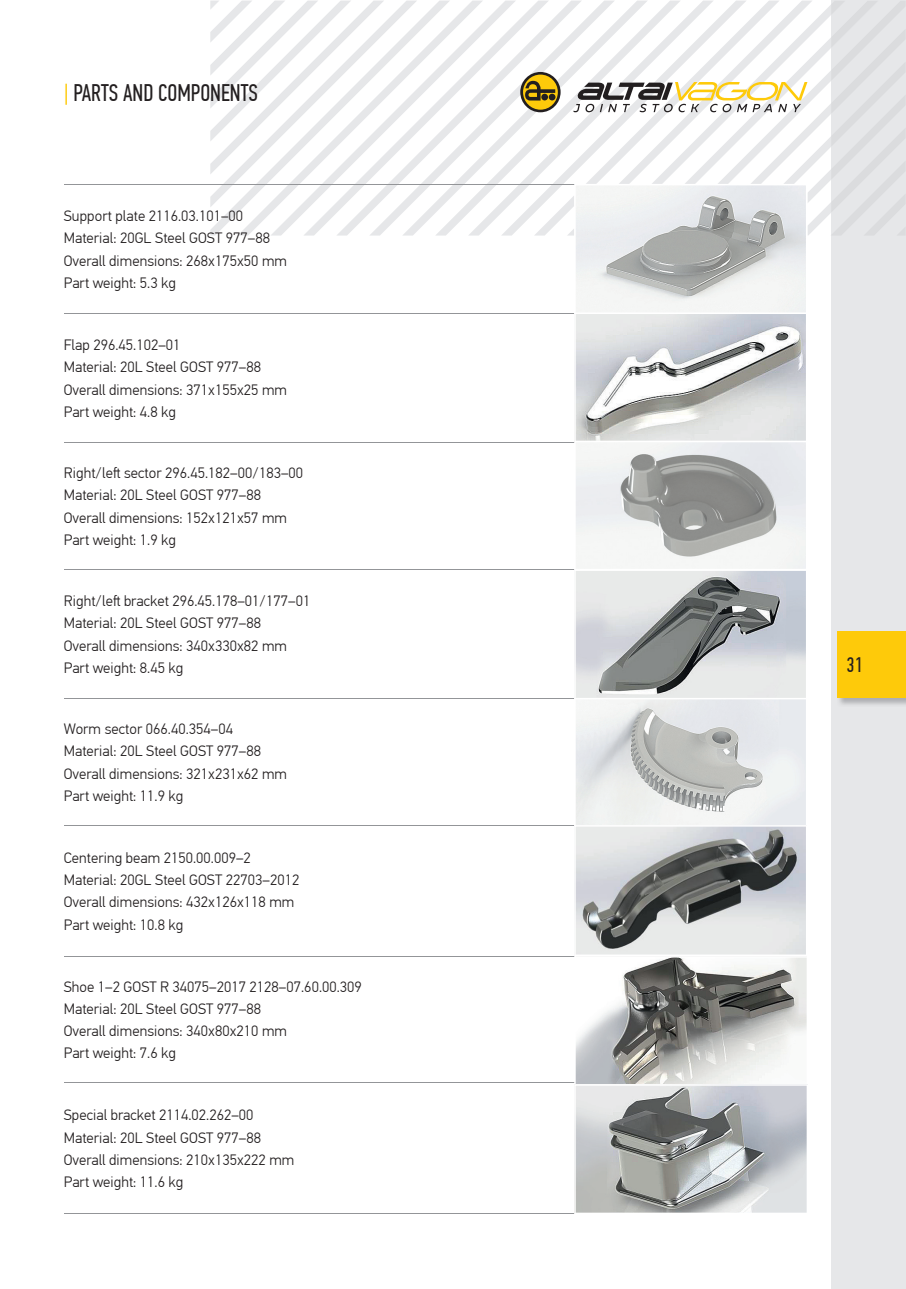
<style>
.page{position:relative;width:906px;height:1289px;background:#fff}
.page>*{position:absolute;margin:0;border:0;box-sizing:border-box;transform-origin:0 0}
.t1{font:24px "PF Din Text Comp Pro";color:#231f20}
.t2{font:21px "PF Din Text Comp Pro";color:#231f20}
.t3{font:300 15px/22.2px "PF Din Text Pro";letter-spacing:.005em;color:#231f20}
.s1{color:#feca0a}
</style>
<div class="page">
<div style="left:831px;top:1px;width:75px;height:1287px;background:#e6e7e9"></div>
<svg style="left:210px;top:1px;width:363px;height:234px"></svg>
<svg style="left:520px;top:72px;width:40px;height:40px"></svg>
<div style="left:523px;top:75px;width:35px;height:35px;background:#feca0a;border-radius:50%"></div>
<svg style="left:525px;top:81px;width:30px;height:20px"></svg>
<hr style="left:64px;top:184px;width:742px;height:1px;background:#939598">
<hr style="left:64px;top:313px;width:742px;height:1px;background:#939598">
<hr style="left:64px;top:442px;width:742px;height:1px;background:#939598">
<hr style="left:64px;top:569px;width:742px;height:1px;background:#939598">
<hr style="left:64px;top:698px;width:742px;height:1px;background:#939598">
<hr style="left:64px;top:824px;width:742px;height:1px;background:#939598">
<hr style="left:64px;top:955px;width:742px;height:1px;background:#939598">
<hr style="left:64px;top:1082px;width:742px;height:1px;background:#939598">
<hr style="left:64px;top:1213px;width:742px;height:1px;background:#939598">
<svg style="left:573px;top:1px;width:332px;height:1213px"></svg>
<h1 class="t1" style="left:64px;top:83px;width:195px"><span class="s1">|</span> PARTS AND COMPONENTS</h1>
<p class="t3" style="left:64px;top:206px;width:225px">Support plate 2116.03.101–00<br>Material: 20GL Steel GOST 977–88<br>Overall dimensions: 268x175x50 mm<br>Part weight: 5.3 kg</p>
<p class="t3" style="left:64px;top:335px;width:225px">Flap 296.45.102–01<br>Material: 20L Steel GOST 977–88<br>Overall dimensions: 371x155x25 mm<br>Part weight: 4.8 kg</p>
<p class="t3" style="left:64px;top:463px;width:241px">Right/leſt sector 296.45.182–00/183–00<br>Material: 20L Steel GOST 977–88<br>Overall dimensions: 152x121x57 mm<br>Part weight: 1.9 kg</p>
<p class="t3" style="left:64px;top:591px;width:248px">Right/leſt bracket 296.45.178–01/177–01<br>Material: 20L Steel GOST 977–88<br>Overall dimensions: 340x330x82 mm<br>Part weight: 8.45 kg</p>
<p class="t3" style="left:64px;top:719px;width:225px">Worm sector 066.40.354–04<br>Material: 20L Steel GOST 977–88<br>Overall dimensions: 321x231x62 mm<br>Part weight: 11.9 kg</p>
<p class="t3" style="left:64px;top:848px;width:237px">Centering beam 2150.00.009–2<br>Material: 20GL Steel GOST 22703–2012<br>Overall dimensions: 432x126x118 mm<br>Part weight: 10.8 kg</p>
<p class="t3" style="left:64px;top:976px;width:300px">Shoe 1–2 GOST R 34075–2017 2128–07.60.00.309<br>Material: 20L Steel GOST 977–88<br>Overall dimensions: 340x80x210 mm<br>Part weight: 7.6 kg</p>
<p class="t3" style="left:64px;top:1105px;width:232px">Special bracket 2114.02.262–00<br>Material: 20L Steel GOST 977–88<br>Overall dimensions: 210x135x222 mm<br>Part weight: 11.6 kg</p>
<h2 class="t2" style="left:846px;top:656px;width:18px">31</h2>
</div>
